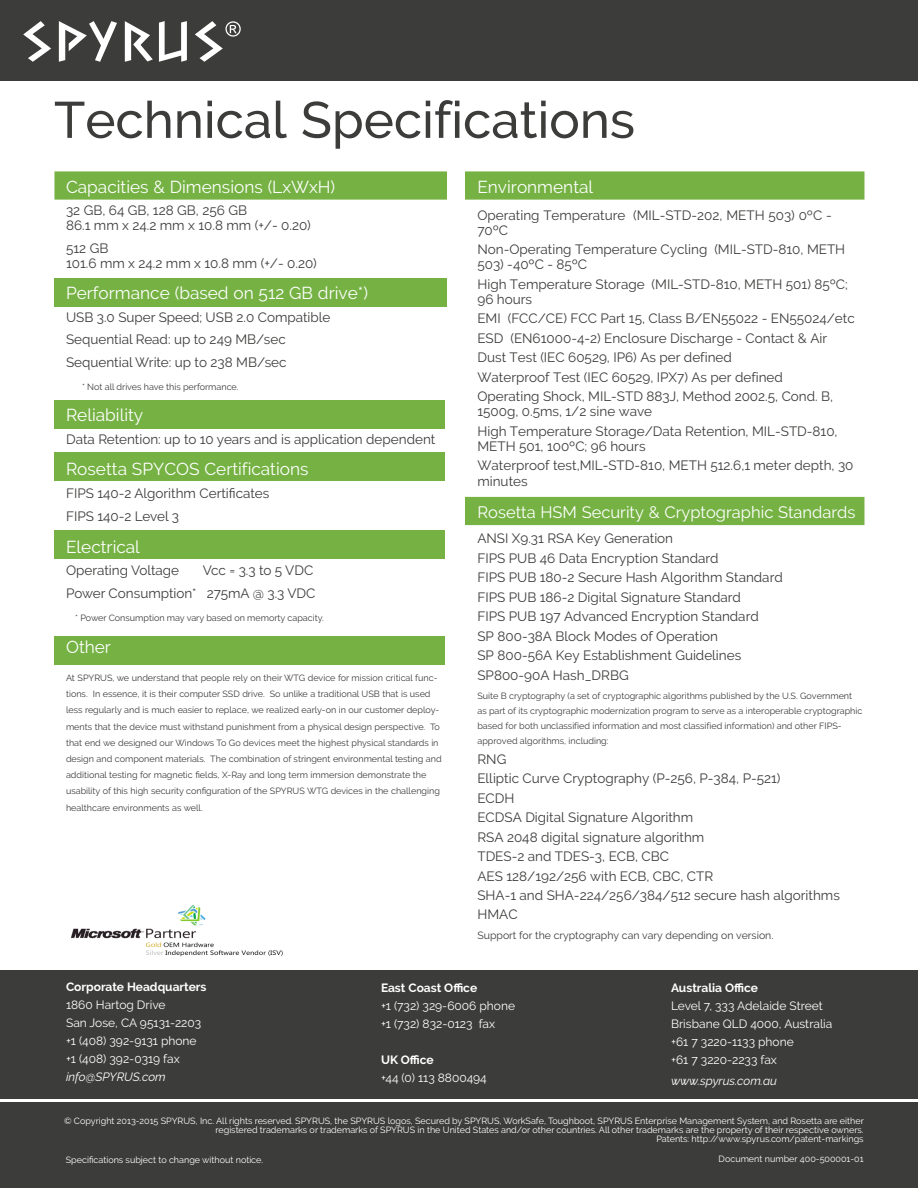
<style>
.page{position:relative;width:918px;height:1188px;background:#fff}
.page>*{position:absolute;margin:0;border:0;box-sizing:border-box;transform-origin:0 0}
.t1{font:500 51px "Raleway";color:#3c3c3b}
.t2{font:17.25px "Raleway";color:#fff}
.t3{font:16.5px "Raleway";color:#fff}
.t4{font:13.5px/19.5px "Raleway";color:#3c3c3b}
.t5{font:12px/18px "Raleway";color:#fff}
.t6{font:700 12px "Raleway";color:#fff}
.t7{font:italic 12px "Raleway";color:#fff}
.t8{font:10.5px "Raleway";color:#3c3c3b}
.t9{font:9px/16.2px "Raleway";color:#3c3c3b}
.t10{font:9px/9px "Raleway";color:#fff;text-align:right}
</style>
<div class="page">
<div style="left:0;top:970px;width:918px;height:218px;background:#3c3c3b"></div>
<hr style="left:0;top:1100px;width:918px;height:2px;background:#fff">
<div style="left:0;top:0;width:918px;height:81px;background:#3c3c3b"></div>
<svg style="left:23px;top:21px;width:28px;height:41px"></svg>
<svg style="left:59px;top:21px;width:58px;height:41px"></svg>
<svg style="left:125px;top:21px;width:28px;height:41px"></svg>
<svg style="left:159px;top:21px;width:28px;height:41px"></svg>
<svg style="left:195px;top:21px;width:46px;height:41px"></svg>
<img style="left:71px;top:904px;width:212px;height:53px">
<div style="left:54px;top:400px;width:391px;height:28px;background:#75b243"></div>
<div style="left:54px;top:636px;width:391px;height:29px;background:#75b243"></div>
<div style="left:465px;top:497px;width:399px;height:28px;background:#75b243"></div>
<div style="left:54px;top:531px;width:391px;height:28px;background:#75b243"></div>
<div style="left:465px;top:171px;width:399px;height:29px;background:#75b243"></div>
<svg style="left:54px;top:171px;width:393px;height:29px;background:#78b448"></svg>
<div style="left:54px;top:279px;width:393px;height:28px;background:#75b243"></div>
<div style="left:54px;top:453px;width:391px;height:28px;background:#75b243"></div>
<h1 class="t1" style="left:54px;top:90px;width:583px">Technical Specifications</h1>
<p class="t2" style="left:66px;top:177px;width:271px">Capacities &amp; Dimensions (LxWxH)</p>
<p class="t4" style="left:66px;top:203px;width:246px;line-height:15px">32 GB, 64 GB, 128 GB, 256 GB<br>86.1 mm x 24.2 mm x 10.8 mm (+/- 0.20)</p>
<p class="t4" style="left:66px;top:241px;width:252px;line-height:15px">512 GB<br>101.6 mm x 24.2 mm x 10.8 mm (+/- 0.20)</p>
<p class="t2" style="left:66px;top:283px;width:303px">Performance (based on 512 GB drive*)</p>
<p class="t4" style="left:66px;top:305px;width:266px;line-height:22.5px">USB 3.0 Super Speed; USB 2.0 Compatible<br>Sequential Read: up to 249 MB/sec<br>Sequential Write: up to 238 MB/sec</p>
<p class="t9" style="left:82px;top:379px;width:158px">* Not all drives have this performance.</p>
<p class="t2" style="left:66px;top:405px;width:79px">Reliability</p>
<p class="t4" style="left:66px;top:429px;width:371px">Data Retention: up to 10 years and is application dependent</p>
<p class="t2" style="left:66px;top:459px;width:244px">Rosetta SPYCOS Certifications</p>
<p class="t4" style="left:66px;top:481px;width:205px;line-height:23.7px">FIPS 140-2 Algorithm Certificates<br>FIPS 140-2 Level 3</p>
<p class="t2" style="left:66px;top:536px;width:75px">Electrical</p>
<p class="t4" style="left:66px;top:560px;width:115px">Operating Voltage</p>
<p class="t4" style="left:66px;top:559px;width:251px;line-height:22.5px;text-align:right">Vcc = 3.3 to 5 VDC<br>Power Consumption* 275mA @ 3.3 VDC</p>
<p class="t9" style="left:75px;top:610px;width:250px">* Power Consumption may vary based on memorty capacity.</p>
<p class="t2" style="left:66px;top:637px;width:46px">Other</p>
<p class="t9" style="left:66px;top:670px;width:377px">At SPYRUS, we understand that people rely on their WTG device for mission critical func&shy;tions. In essence, it is their computer SSD drive. So unlike a traditional USB that is used less regularly and is much easier to replace, we realized early-on in our customer deploy&shy;ments that the device must withstand punishment from a physical design perspective. To that end we designed our Windows To Go devices meet the highest physical standards in design and component materials. The combination of stringent environmental testing and additional testing for magnetic fields, X-Ray and long term immersion demonstrate the usability of this high security configuration of the SPYRUS WTG devices in the challenging healthcare environments as well.</p>
<p class="t2" style="left:477px;top:177px;width:117px">Environmental</p>
<p class="t4" style="left:477px;top:207px;width:356px;line-height:15px">Operating Temperature (MIL-STD-202, METH 503) 0ºC -<br>70ºC</p>
<p class="t4" style="left:477px;top:242px;width:369px;line-height:15px">Non-Operating Temperature Cycling (MIL-STD-810, METH<br>503) -40ºC - 85ºC</p>
<p class="t4" style="left:477px;top:276px;width:372px;line-height:15px">High Temperature Storage (MIL-STD-810, METH 501) 85ºC;<br>96 hours</p>
<p class="t4" style="left:477px;top:309px;width:379px">EMI (FCC/CE) FCC Part 15, Class B/EN55022 - EN55024/etc ESD (EN61000-4-2) Enclosure Discharge - Contact &amp; Air Dust Test (IEC 60529, IP6) As per defined<br>Waterproof Test (IEC 60529, IPX7) As per defined<br>Operating Shock, MIL-STD 883J, Method 2002.5, Cond. B,</p>
<p class="t4" style="left:477px;top:402px;width:362px">1500g, 0.5ms, 1/2 sine wave<br>High Temperature Storage/Data Retention, MIL-STD-810,</p>
<p class="t4" style="left:477px;top:436px;width:378px">METH 501, 100ºC; 96 hours<br>Waterproof test,MIL-STD-810, METH 512.6,1 meter depth, 30</p>
<p class="t4" style="left:477px;top:472px;width:52px">minutes</p>
<p class="t3" style="left:477px;top:502px;width:380px">Rosetta HSM Security &amp; Cryptographic Standards</p>
<p class="t4" style="left:477px;top:529px;width:307px">ANSI X9.31 RSA Key Generation<br>FIPS PUB 46 Data Encryption Standard<br>FIPS PUB 180-2 Secure Hash Algorithm Standard FIPS PUB 186-2 Digital Signature Standard<br>FIPS PUB 197 Advanced Encryption Standard<br>SP 800-38A Block Modes of Operation<br>SP 800-56A Key Establishment Guidelines SP800-90A Hash_DRBG</p>
<p class="t9" style="left:477px;top:688px;width:387px;line-height:15px">Suite B cryptography (a set of cryptographic algorithms published by the U.S. Government as part of its cryptographic modernization program to serve as a interoperable cryptographic based for both unclassified information and most classified information) and other FIPS&shy;approved algorithms, including:</p>
<p class="t4" style="left:477px;top:749px;width:364px">RNG<br>Elliptic Curve Cryptography (P-256, P-384, P-521)<br>ECDH<br>ECDSA Digital Signature Algorithm<br>RSA 2048 digital signature algorithm<br>TDES-2 and TDES-3, ECB, CBC<br>AES 128/192/256 with ECB, CBC, CTR<br>SHA-1 and SHA-224/256/384/512 secure hash algorithms<br>HMAC</p>
<p class="t8" style="left:477px;top:929px;width:297px">Support for the cryptography can vary depending on version.</p>
<p class="t6" style="left:66px;top:979px;width:142px">Corporate Headquarters</p>
<p class="t5" style="left:66px;top:995px;width:137px">1860 Hartog Drive<br>San Jose, CA 95131-2203 +1 (408) 392-9131 phone +1 (408) 392-0319 fax</p>
<p class="t7" style="left:66px;top:1069px;width:101px">info@SPYRUS.com</p>
<p class="t6" style="left:381px;top:981px;width:98px">East Coast Office</p>
<p class="t5" style="left:381px;top:997px;width:136px">+1 (732) 329-6006 phone +1 (732) 832-0123 fax</p>
<p class="t6" style="left:381px;top:1053px;width:54px">UK Office</p>
<p class="t5" style="left:381px;top:1069px;width:107px">+44 (0) 113 8800494</p>
<p class="t6" style="left:671px;top:981px;width:88px">Australia Office</p>
<p class="t5" style="left:671px;top:997px;width:163px">Level 7, 333 Adelaide Street<br>Brisbane QLD 4000, Australia +61 7 3220-1133 phone<br>+61 7 3220-2233 fax</p>
<p class="t7" style="left:671px;top:1074px;width:108px">www.spyrus.com.au</p>
<p class="t10" style="left:64px;top:1116px;width:801px">© Copyright 2013-2015 SPYRUS, Inc. All rights reserved. SPYRUS, the SPYRUS logos, Secured by SPYRUS, WorkSafe, Toughboot, SPYRUS Enterprise Management System, and Rosetta are either registered trademarks or trademarks of SPYRUS in the United States and/or other countries. All other trademarks are the property of their respective owners.<br>Patents: http://www.spyrus.com/patent-markings</p>
<p class="t10" style="left:719px;top:1155px;width:147px">Document number 400-500001-01</p>
<p class="t10" style="left:66px;top:1155px;width:199px">Specifications subject to change without notice.</p>
</div>
